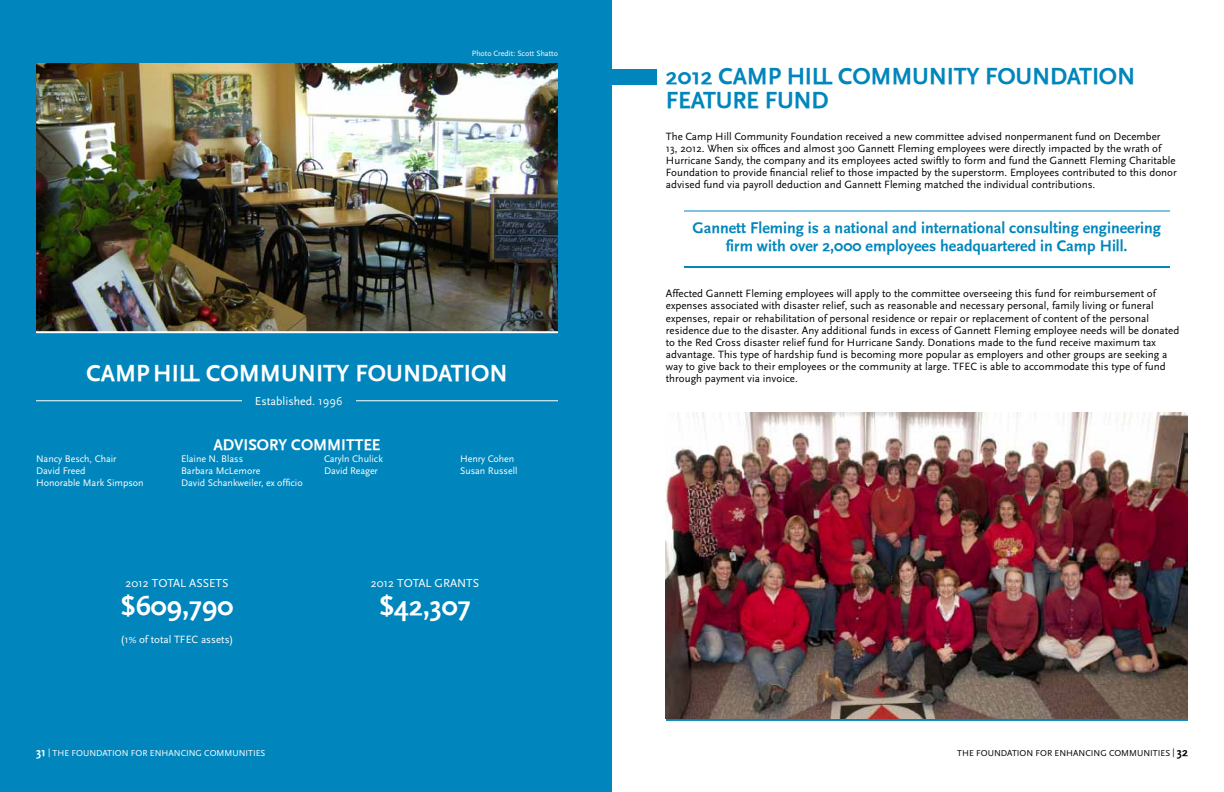
<style>
.page{position:relative;width:1224px;height:792px;background:#fff}
.page>*{position:absolute;margin:0;border:0;box-sizing:border-box;transform-origin:0 0}
.t1{font:700 28px "Scala Sans";color:#fff}
.t2{font:700 24px/24px "Scala Sans";letter-spacing:-.01em;color:#0086bc}
.t3{font:700 24px "Scala Sans";color:#fff}
.t4{font:700 16px/17.6px "Scala Sans";color:#0086bc;text-align:center}
.t5{font:700 16px "Scala Sans";color:#fff}
.t6{font:12px "Scala Sans";color:#fff}
.t7{font:11px/12.1px "Scala Sans";color:#000}
.t8{font:11px "Scala Sans";color:#fff}
.t9{font:10px "Scala Sans";color:#fff}
.t10{font:9px "Scala Sans";color:#fff}
.t11{font:9px "Scala Sans";color:#000}
.t12{font:8px "Scala Sans";color:#fff}
.s1{font-size:9px}
.s2{font-weight:700;font-size:12px}
</style>
<div class="page">
<div style="left:0;top:0;width:612px;height:792px;background:#0086bc"></div>
<hr style="left:36px;top:401px;width:522px;height:1px;background:#fff">
<div style="left:242px;top:396px;width:113px;height:16px;background:#0086bc"></div>
<img style="left:36px;top:63px;width:522px;height:268px">
<hr style="left:36px;top:331px;width:522px;height:2px;background:#fff">
<hr style="left:684px;top:210px;width:486px;height:2px;background:#0086bc">
<hr style="left:684px;top:266px;width:486px;height:2px;background:#0086bc">
<hr style="left:666px;top:719px;width:522px;height:2px;background:#0086bc">
<div style="left:612px;top:69px;width:45px;height:16px;background:#0086bc"></div>
<img style="left:666px;top:412px;width:522px;height:307px">
<p class="t12" style="left:472px;top:49px;width:88px">Photo Credit: Scott Shatto</p>
<h2 class="t3" style="left:86px;top:360px;width:423px">CAMP HILL COMMUNITY FOUNDATION</h2>
<p class="t6" style="left:255px;top:394px;width:89px">Established. 1996</p>
<h3 class="t5" style="left:213px;top:436px;width:169px">ADVISORY COMMITTEE</h3>
<p class="t9" style="left:36px;top:453px;width:82px">Nancy Besch, Chair</p>
<p class="t9" style="left:181px;top:453px;width:64px">Elaine N. Blass</p>
<p class="t9" style="left:324px;top:453px;width:60px">Caryln Chulick</p>
<p class="t9" style="left:460px;top:453px;width:56px">Henry Cohen</p>
<p class="t9" style="left:36px;top:465px;width:51px">David Freed</p>
<p class="t9" style="left:181px;top:465px;width:81px">Barbara McLemore</p>
<p class="t9" style="left:324px;top:465px;width:56px">David Reager</p>
<p class="t9" style="left:460px;top:465px;width:59px">Susan Russell</p>
<p class="t9" style="left:36px;top:477px;width:109px">Honorable Mark Simpson</p>
<p class="t9" style="left:181px;top:477px;width:123px">David Schankweiler, ex officio</p>
<p class="t6" style="left:125px;top:576px;width:105px">2012 TOTAL ASSETS</p>
<p class="t6" style="left:371px;top:576px;width:110px">2012 TOTAL GRANTS</p>
<h1 class="t1" style="left:121px;top:591px;width:114px">$609,790</h1>
<h1 class="t1" style="left:379px;top:591px;width:93px">$42,307</h1>
<p class="t8" style="left:120px;top:633px;width:115px">(1<span class="s1">%</span> of total TFEC assets)</p>
<h2 class="t2" style="left:666px;top:65px;width:471px">2012 CAMP HILL COMMUNITY FOUNDATION<br>FEATURE FUND</h2>
<p class="t7" style="left:666px;top:130px;width:512px">The Camp Hill Community Foundation received a new committee advised nonpermanent fund on December<br>13, 2012. When six offices and almost 300 Gannett Fleming employees were directly impacted by the wrath of Hurricane Sandy, the company and its employees acted swiftly to form and fund the Gannett Fleming Charitable Foundation to provide financial relief to those impacted by the superstorm. Employees contributed to this donor advised fund via payroll deduction and Gannett Fleming matched the individual contributions.</p>
<h3 class="t4" style="left:692px;top:220px;width:470px">Gannett Fleming is a national and international consulting engineering firm with over 2,000 employees headquartered in Camp Hill.</h3>
<p class="t7" style="left:666px;top:288px;width:515px">Affected Gannett Fleming employees will apply to the committee overseeing this fund for reimbursement of expenses associated with disaster relief, such as reasonable and necessary personal, family living or funeral expenses, repair or rehabilitation of personal residence or repair or replacement of content of the personal residence due to the disaster. Any additional funds in excess of Gannett Fleming employee needs will be donated to the Red Cross disaster relief fund for Hurricane Sandy. Donations made to the fund receive maximum tax advantage. This type of hardship fund is becoming more popular as employers and other groups are seeking a way to give back to their employees or the community at large. TFEC is able to accommodate this type of fund through payment via invoice.</p>
<p class="t10" style="left:36px;top:748px;width:231px"><span class="s2">31</span> | THE FOUNDATION FOR ENHANCING COMMUNITIES</p>
<p class="t11" style="left:957px;top:748px;width:232px">THE FOUNDATION FOR ENHANCING COMMUNITIES | <span class="s2">32</span></p>
</div>
